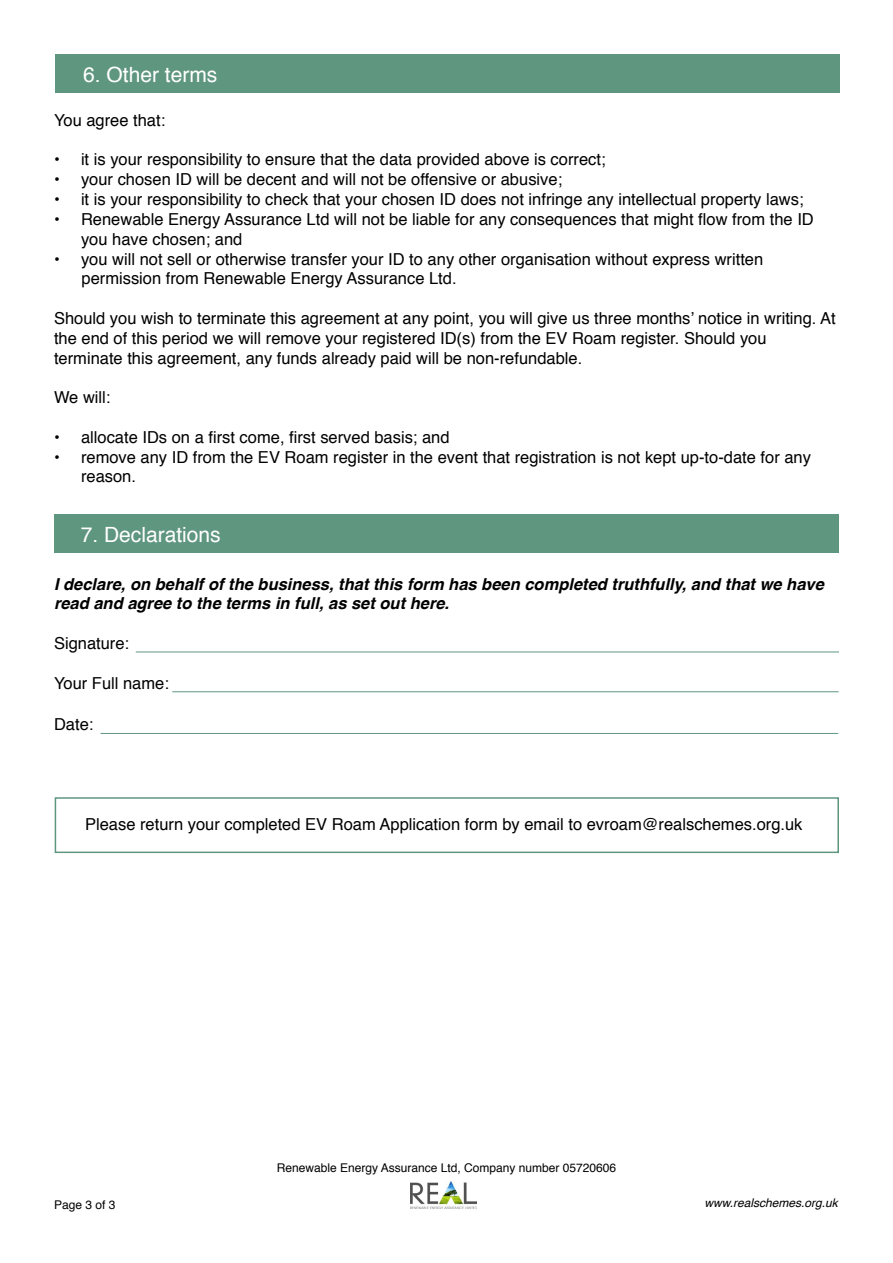
<style>
.page{position:relative;width:893px;height:1263px;background:#fff}
.page>*{position:absolute;margin:0;border:0;box-sizing:border-box;transform-origin:0 0}
.t1{font:21px "Helvetica";color:#fff}
.t2{font:16.5px/19.8px "Helvetica";color:#000}
.t3{font:italic 700 16.5px/19.8px "Helvetica";color:#000}
.t4{font:12px "Helvetica";color:#000}
.t5{font:italic 12px "Helvetica";color:#000}
</style>
<div class="page">
<div style="left:54px;top:514px;width:785px;height:38px;background:#5f9680"></div>
<hr style="left:136px;top:652px;width:703px;height:1px;background:#5f9680">
<div style="left:55px;top:797px;width:784px;height:56px;border:2px solid #5f9680"></div>
<img style="left:411px;top:1182px;width:65px;height:26px">
<hr style="left:172px;top:691px;width:667px;height:1px;background:#5f9680">
<hr style="left:101px;top:733px;width:737px;height:1px;background:#5f9680">
<div style="left:55px;top:54px;width:785px;height:39px;background:#5f9680"></div>
<p class="t1" style="left:83px;top:58px;width:136px">6. Other terms</p>
<p class="t2" style="left:54px;top:111px;width:113px">You agree that:</p>
<p class="t2" style="left:54px;top:150px;width:553px">• it is your responsibility to ensure that the data provided above is correct;</p>
<p class="t2" style="left:54px;top:170px;width:510px">• your chosen ID will be decent and will not be offensive or abusive;</p>
<p class="t2" style="left:54px;top:190px;width:751px">• it is your responsibility to check that your chosen ID does not infringe any intellectual property laws;</p>
<p class="t2" style="left:81px;top:210px;width:734px;text-indent:-27px">• Renewable Energy Assurance Ltd will not be liable for any consequences that might flow from the ID you have chosen; and</p>
<p class="t2" style="left:82px;top:249px;width:683px;text-indent:-28px">• you will not sell or otherwise transfer your ID to any other organisation without express written permission from Renewable Energy Assurance Ltd.</p>
<p class="t2" style="left:54px;top:309px;width:783px">Should you wish to terminate this agreement at any point, you will give us three months’ notice in writing. At the end of this period we will remove your registered ID(s) from the EV Roam register. Should you terminate this agreement, any funds already paid will be non-refundable.</p>
<p class="t2" style="left:54px;top:388px;width:58px">We will:</p>
<p class="t2" style="left:54px;top:427px;width:397px">• allocate IDs on a first come, first served basis; and</p>
<p class="t2" style="left:81px;top:447px;width:731px;text-indent:-27px">• remove any ID from the EV Roam register in the event that registration is not kept up-to-date for any reason.</p>
<p class="t1" style="left:81px;top:518px;width:142px">7. Declarations</p>
<p class="t3" style="left:54px;top:574px;width:771px">I declare, on behalf of the business, that this form has been completed truthfully, and that we have read and agree to the terms in full, as set out here.</p>
<p class="t2" style="left:54px;top:634px;width:77px">Signature:</p>
<p class="t2" style="left:54px;top:673px;width:116px">Your Full name:</p>
<p class="t2" style="left:54px;top:715px;width:41px">Date:</p>
<p class="t2" style="left:85px;top:814px;width:719px">Please return your completed EV Roam Application form by email to evroam@realschemes.org.uk</p>
<p class="t4" style="left:277px;top:1158px;width:341px">Renewable Energy Assurance Ltd, Company number 05720606</p>
<p class="t4" style="left:54px;top:1195px;width:63px">Page 3 of 3</p>
<p class="t5" style="left:704px;top:1193px;width:135px">www.realschemes.org.uk</p>
</div>
